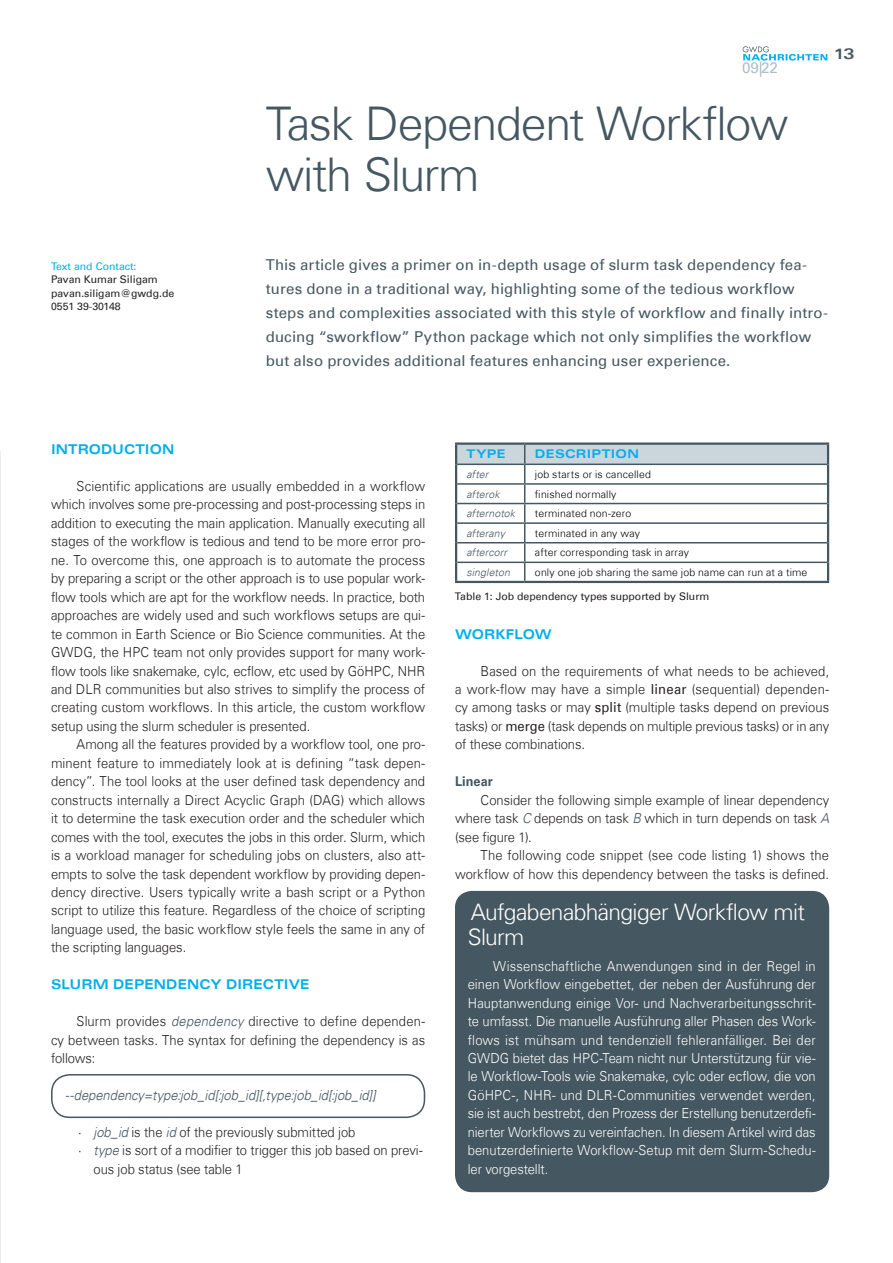
<style>
.page{position:relative;width:893px;height:1263px;background:#fff}
.page>*{position:absolute;margin:0;border:0;box-sizing:border-box;transform-origin:0 0}
.t1{font:300 46.5px/51px "Univers Com 45";letter-spacing:-.03em;color:#455760}
.t2{font:300 22.8px/24.9px "Univers Com 45";letter-spacing:-.03em;color:#fff}
.t3{font:15.3px "Univers Com 55 Roman";color:#adbec7}
.t4{font:15px/24px "Univers Com 55 Roman";letter-spacing:.01em;color:#455760}
.t5{font:15px "Univers Com 63 Bold Ext";color:#455760}
.t6{font:300 13.8px/18.5px "Univers Com 45";letter-spacing:-.005em;color:#231f20;text-align:justify;scale:.94 1}
.t7{font:300 13.8px/18.5px "Univers Com 45";color:#fff;text-align:justify;scale:.94 1}
.t8{font:italic 300 13.8px "Univers Com 45";color:#455760;scale:.94 1}
.t9{font:13.5px "Univers Com 63 Bold Ext";letter-spacing:.01em;color:#00aeef;scale:.94 1}
.t10{font:700 13.5px "Univers Com 65";letter-spacing:.005em;color:#455760;scale:.94 1}
.t11{font:12px "Univers Com 63 Bold Ext";letter-spacing:.025em;color:#00aeef}
.t12{font:300 10.5px "Univers Com 45";letter-spacing:.015em;color:#000}
.t13{font:10.5px/13.5px "Univers Com 55 Roman";color:#231f20}
.t14{font:italic 300 10.5px "Univers Com 45";letter-spacing:.015em;color:#455760}
.t15{font:10.5px "Univers Com 55 Roman";color:#00aeef}
.s1{font-style:italic;color:#455760}
.s2{font-family:"Univers Com 55 Roman";font-weight:400}
</style>
<div class="page">
<svg style="left:743px;top:46px;width:84px;height:15px"></svg>
<div style="left:455px;top:891px;width:374px;height:301px;background:#455760;border-radius:17px"></div>
<div style="left:51px;top:1074px;width:374px;height:44px;border:2px solid #455760;border-radius:18px"></div>
<hr style="left:455px;top:442px;width:70px;height:3px;background:#455760">
<hr style="left:455px;top:581px;width:70px;height:2px;background:#455760">
<hr style="left:525px;top:442px;width:304px;height:3px;background:#455760">
<hr style="left:525px;top:581px;width:304px;height:2px;background:#455760">
<svg style="left:455px;top:444px;width:374px;height:137px"></svg>
<svg style="left:0;top:483px;width:1px;height:213px"></svg>
<p class="t15" style="left:51px;top:259px;width:87px">Text and Contact:</p>
<p class="t13" style="left:51px;top:273px;width:125px">Pavan Kumar Siligam pavan.siligam@gwdg.de<br>0551 39-30148</p>
<p class="t3" style="left:742px;top:58px;width:38px">09|22</p>
<h1 class="t1" style="left:266px;top:98px;width:524px">Task Dependent Workflow with Slurm</h1>
<p class="t5" style="left:834px;top:45px;width:22px">13</p>
<p class="t4" style="left:266px;top:252px;width:564px">This article gives a primer on in-depth usage of slurm task dependency fea&shy;tures done in a traditional way, highlighting some of the tedious workflow steps and complexities associated with this style of workflow and finally intro&shy;ducing “sworkflow” Python package which not only simplifies the workflow but also provides additional features enhancing user experience.</p>
<p class="t9" style="left:51px;top:442px;width:42px">INTROD</p>
<p class="t9" style="left:113px;top:442px;width:45px">UCTION</p>
<p class="t6" style="left:51px;top:477px;width:400px;text-indent:26px">Scientific applications are usually embedded in a workflow which involves some pre-processing and post-processing steps in addition to executing the main application. Manually executing all stages of the workflow is tedious and tend to be more error pro&shy;ne. To overcome this, one approach is to automate the process by preparing a script or the other approach is to use popular work&shy;flow tools which are apt for the workflow needs. In practice, both approaches are widely used and such workflows setups are qui&shy;te common in Earth Science or Bio Science communities. At the GWDG, the HPC team not only provides support for many work&shy;flow tools like snakemake, cylc, ecflow, etc used by GöHPC, NHR and DLR communities but also strives to simplify the process of creating custom workflows. In this article, the custom workflow setup using the slurm scheduler is presented.</p>
<p class="t6" style="left:51px;top:735px;width:400px;text-indent:26px">Among all the features provided by a workflow tool, one pro&shy;minent feature to immediately look at is defining “task depen&shy;dency”. The tool looks at the user defined task dependency and constructs internally a Direct Acyclic Graph (DAG) which allows it to determine the task execution order and the scheduler which comes with the tool, executes the jobs in this order. Slurm, which is a workload manager for scheduling jobs on clusters, also att&shy;empts to solve the task dependent workflow by providing depen&shy;dency directive. Users typically write a bash script or a Python script to utilize this feature. Regardless of the choice of scripting language used, the basic workflow style feels the same in any of the scripting languages.</p>
<p class="t9" style="left:51px;top:977px;width:112px">SLURM DEPENDENC</p>
<p class="t9" style="left:211px;top:977px;width:28px">Y DIREC</p>
<p class="t9" style="left:274px;top:977px;width:37px">TIVE</p>
<p class="t6" style="left:51px;top:1012px;width:400px;text-indent:26px">Slurm provides <span class="s1">dependency</span> directive to define dependen&shy;cy between tasks. The syntax for defining the dependency is as follows:</p>
<p class="t8" style="left:65px;top:1087px;width:332px">--dependency=type:job_id[:job_id][,type:job_id[:job_id]]</p>
<p class="t6" style="left:78px;top:1123px;width:297px">· <span class="s1">job_id</span> is the <span class="s1">id</span> of the previously submitted job</p>
<p class="t6" style="left:78px;top:1141px;width:368px">· <span class="s1">type</span> is sort of a modifier to trigger this job based on previ-</p>
<p class="t6" style="left:94px;top:1159px;width:160px">ous job status (see table 1</p>
<p class="t11" style="left:466px;top:447px;width:39px">TYPE</p>
<p class="t11" style="left:535px;top:447px;width:10px">DESCRI</p>
<p class="t11" style="left:591px;top:447px;width:30px">PTION</p>
<p class="t14" style="left:466px;top:468px;width:23px">after</p>
<p class="t12" style="left:535px;top:468px;width:117px">job starts or is cancelled</p>
<p class="t14" style="left:466px;top:487px;width:35px">afterok</p>
<p class="t12" style="left:535px;top:487px;width:83px">finished normally</p>
<p class="t14" style="left:466px;top:507px;width:50px">afternotok</p>
<p class="t12" style="left:535px;top:507px;width:98px">terminated non-zero</p>
<p class="t14" style="left:466px;top:527px;width:40px">afterany</p>
<p class="t12" style="left:535px;top:527px;width:106px">terminated in any way</p>
<p class="t14" style="left:466px;top:546px;width:42px">aftercorr</p>
<p class="t12" style="left:535px;top:546px;width:155px">after corresponding task in array</p>
<p class="t14" style="left:466px;top:566px;width:45px">singleton</p>
<p class="t12" style="left:535px;top:566px;width:274px">only one job sharing the same job name can run at a time</p>
<p class="t13" style="left:455px;top:589px;width:256px">Table 1: Job dependency types supported by Slurm</p>
<p class="t9" style="left:455px;top:626px;width:31px">WORK</p>
<p class="t9" style="left:506px;top:626px;width:34px">FLOW</p>
<p class="t6" style="left:455px;top:661px;width:400px;text-indent:26px">Based on the requirements of what needs to be achieved, a work-flow may have a simple <span class="s2">linear</span> (sequential) dependen&shy;cy among tasks or may <span class="s2">split</span> (multiple tasks depend on previous tasks) or <span class="s2">merge</span> (task depends on multiple previous tasks) or in any of these combinations.</p>
<p class="t10" style="left:455px;top:773px;width:42px">Linear</p>
<p class="t6" style="left:455px;top:790px;width:400px;text-indent:26px">Consider the following simple example of linear dependency where task <span class="s1">C</span> depends on task <span class="s1">B</span> which in turn depends on task <span class="s1">A </span>(see figure 1).</p>
<p class="t6" style="left:455px;top:846px;width:400px;text-align:right">The following code snippet (see code listing 1) shows the workflow of how this dependency between the tasks is defined.</p>
<h2 class="t2" style="left:468px;top:899px;width:339px">Aufgabenabhängiger Workflow mit<br>Slurm</h2>
<p class="t7" style="left:468px;top:957px;width:372px;text-indent:26px">Wissenschaftliche Anwendungen sind in der Regel in einen Workflow eingebettet, der neben der Ausführung der Hauptanwendung einige Vor- und Nachverarbeitungsschrit&shy;te umfasst. Die manuelle Ausführung aller Phasen des Work&shy;flows ist mühsam und tendenziell fehleranfälliger. Bei der GWDG bietet das HPC-Team nicht nur Unterstützung für vie&shy;le Workflow-Tools wie Snakemake, cylc oder ecflow, die von GöHPC-, NHR- und DLR-Communities verwendet werden, sie ist auch bestrebt, den Prozess der Erstellung benutzerdefi&shy;nierter Workflows zu vereinfachen. In diesem Artikel wird das benutzerdefinierte Workflow-Setup mit dem Slurm-Schedu&shy;ler vorgestellt.</p>
</div>
